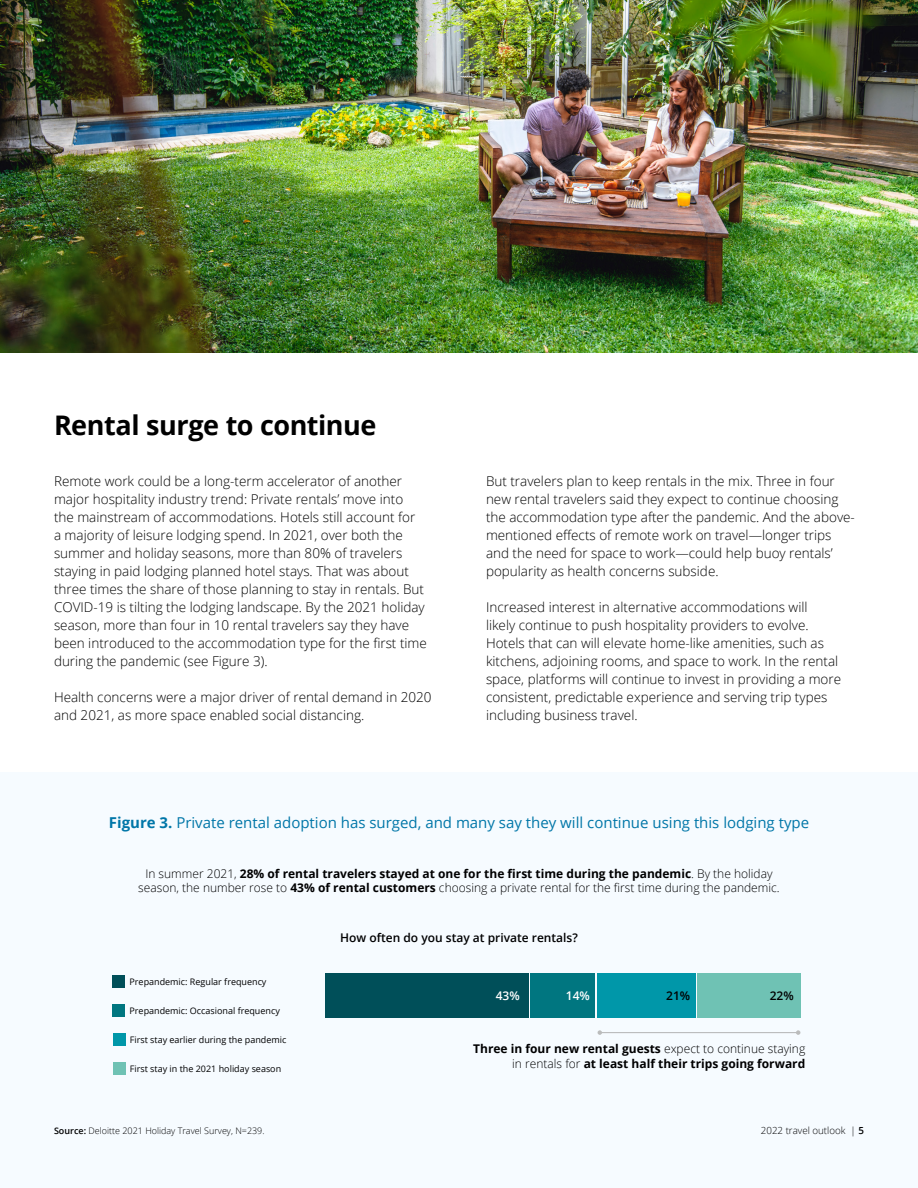
<style>
.page{position:relative;width:918px;height:1188px;background:#fff}
.page>*{position:absolute;margin:0;border:0;box-sizing:border-box;transform-origin:0 0}
.t1{font:700 27px "Open Sans";letter-spacing:-.02em;color:#000}
.t2{font:15px "Open Sans";color:#0076a8}
.t3{font:300 13.5px/18px "Open Sans";color:#000}
.t4{font:300 12px/14.4px "Open Sans";color:#000;text-align:center}
.t5{font:700 12px/14.4px "Open Sans";color:#000;text-align:right}
.t6{font:600 12px "Open Sans";color:#000}
.t7{font:600 12px "Open Sans";color:#fff}
.t8{font:300 9.75px "Open Sans";color:#000}
.t9{font:9px "Open Sans";color:#000}
.t10{font:300 9px "Open Sans";color:#000}
.s1{font-weight:700}
.s2{font-weight:300}
.s3{font-weight:600}
</style>
<div class="page">
<div style="left:0;top:773px;width:918px;height:415px;background:#f6fbff"></div>
<img style="left:0;top:0;width:918px;height:352px">
<div style="left:325px;top:973px;width:204px;height:45px;background:#004f59"></div>
<div style="left:530px;top:973px;width:65px;height:45px;background:#007680"></div>
<div style="left:597px;top:973px;width:99px;height:45px;background:#0097a9"></div>
<div style="left:697px;top:973px;width:103px;height:45px;background:#6fc2b4"></div>
<div style="left:113px;top:975px;width:12px;height:13px;background:#004f59"></div>
<div style="left:113px;top:1033px;width:13px;height:13px;background:#0097a9"></div>
<div style="left:113px;top:1004px;width:12px;height:13px;background:#007680"></div>
<div style="left:113px;top:1062px;width:13px;height:13px;background:#6fc2b4"></div>
<hr style="left:600px;top:1032px;width:198px;height:1px;background:#bbbcbc">
<svg style="left:598px;top:1030px;width:4px;height:5px"></svg>
<svg style="left:796px;top:1030px;width:4px;height:5px"></svg>
<h1 class="t1" style="left:54px;top:406px;width:324px">Rental surge to continue</h1>
<p class="t3" style="left:54px;top:472px;width:374px">Remote work could be a long-term accelerator of another major hospitality industry trend: Private rentals’ move into<br>the mainstream of accommodations. Hotels still account for<br>a majority of leisure lodging spend. In 2021, over both the summer and holiday seasons, more than 80% of travelers staying in paid lodging planned hotel stays. That was about three times the share of those planning to stay in rentals. But COVID-19 is tilting the lodging landscape. By the 2021 holiday season, more than four in 10 rental travelers say they have been introduced to the accommodation type for the first time during the pandemic (see Figure 3).</p>
<p class="t3" style="left:54px;top:688px;width:379px">Health concerns were a major driver of rental demand in 2020 and 2021, as more space enabled social distancing.</p>
<p class="t3" style="left:486px;top:472px;width:370px">But travelers plan to keep rentals in the mix. Three in four new rental travelers said they expect to continue choosing the accommodation type after the pandemic. And the above&shy;mentioned effects of remote work on travel—longer trips and the need for space to work—could help buoy rentals’ popularity as health concerns subside.</p>
<p class="t3" style="left:486px;top:598px;width:357px">Increased interest in alternative accommodations will<br>likely continue to push hospitality providers to evolve.<br>Hotels that can will elevate home-like amenities, such as kitchens, adjoining rooms, and space to work. In the rental space, platforms will continue to invest in providing a more consistent, predictable experience and serving trip types including business travel.</p>
<p class="t2" style="left:109px;top:813px;width:702px"><span class="s1">Figure 3.</span> Private rental adoption has surged, and many say they will continue using this lodging type</p>
<p class="t4" style="left:138px;top:866px;width:643px">In summer 2021, <span class="s1">28% of rental travelers stayed at one for the first time during the pandemic</span>. By the holiday season, the number rose to <span class="s1">43% of rental customers</span> choosing a private rental for the first time during the pandemic.</p>
<p class="t9" style="left:130px;top:976px;width:138px">Prepandemic: Regular frequency</p>
<p class="t9" style="left:130px;top:1005px;width:152px">Prepandemic: Occasional frequency</p>
<p class="t9" style="left:130px;top:1034px;width:158px">First stay earlier during the pandemic</p>
<p class="t9" style="left:130px;top:1063px;width:153px">First stay in the 2021 holiday season</p>
<p class="t6" style="left:340px;top:930px;width:239px">How often do you stay at private rentals?</p>
<p class="t7" style="left:496px;top:988px;width:26px">43%</p>
<p class="t7" style="left:566px;top:988px;width:26px">14%</p>
<p class="t6" style="left:666px;top:988px;width:26px">21%</p>
<p class="t6" style="left:770px;top:988px;width:26px">22%</p>
<p class="t5" style="left:473px;top:1042px;width:334px">Three in four new rental guests <span class="s2">expect to continue staying in rentals for</span> at least half their trips going forward</p>
<p class="t10" style="left:54px;top:1125px;width:212px"><span class="s3">Source:</span> Deloitte 2021 Holiday Travel Survey, N=239.</p>
<p class="t8" style="left:761px;top:1124px;width:105px">2022 travel outlook | <span class="s3">5</span></p>
</div>
